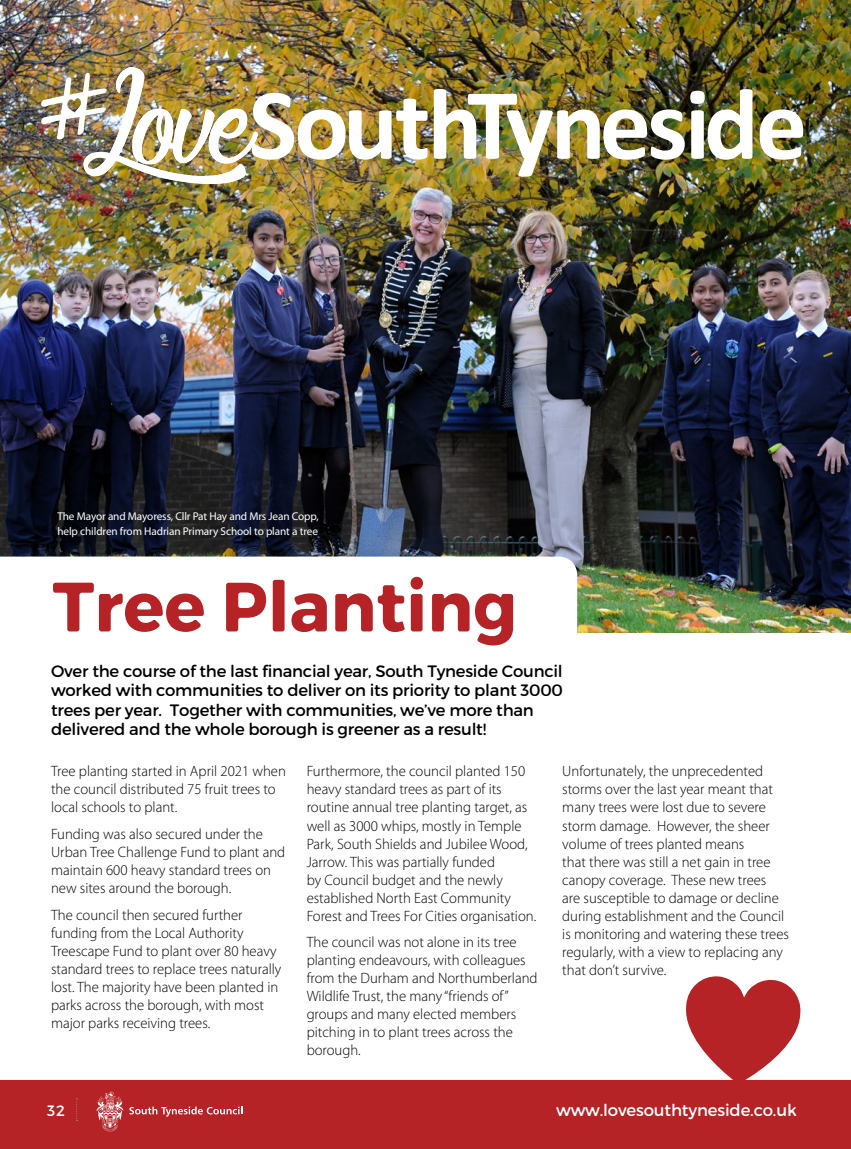
<style>
.page{position:relative;width:851px;height:1149px;background:#fff}
.page>*{position:absolute;margin:0;border:0;box-sizing:border-box;transform-origin:0 0}
.t1{font:69.6px "Trueno Round Bd";color:#b52327}
.t2{font:16.5px/19.5px "Trueno Round";letter-spacing:-.015em;color:#000}
.t3{font:16.5px "Trueno Round";letter-spacing:-.01em;color:#fff}
.t4{font:300 15px/18px "Myriad Pro";color:#000}
.t5{font:15px "Trueno Round";color:#fff}
.t6{font:11.25px/15px "Myriad Pro";letter-spacing:-.01em;color:#fff}
</style>
<div class="page">
<div style="left:0;top:1079px;width:850px;height:69px;background:#b52327"></div>
<img style="left:0;top:0;width:850px;height:632px">
<svg style="left:0;top:556px;width:577px;height:76px"></svg>
<img style="left:433px;top:89px;width:251px;height:88px">
<img style="left:690px;top:89px;width:62px;height:71px">
<img style="left:759px;top:109px;width:44px;height:51px">
<img style="left:41px;top:67px;width:386px;height:117px">
<svg style="left:76px;top:1098px;width:2px;height:22px"></svg>
<svg style="left:129px;top:1106px;width:113px;height:10px"></svg>
<svg style="left:96px;top:1091px;width:27px;height:40px"></svg>
<svg style="left:684px;top:976px;width:117px;height:106px"></svg>
<p class="t6" style="left:57px;top:508px;width:263px">The Mayor and Mayoress, Cllr Pat Hay and Mrs Jean Copp, help children from Hadrian Primary School to plant a tree</p>
<h1 class="t1" style="left:53px;top:563px;width:466px">Tree Planting</h1>
<p class="t2" style="left:51px;top:660px;width:513px">Over the course of the last financial year, South Tyneside Council worked with communities to deliver on its priority to plant 3000 trees per year. Together with communities, we’ve more than delivered and the whole borough is greener as a result!</p>
<p class="t4" style="left:51px;top:762px;width:236px">Tree planting started in April 2021 when the council distributed 75 fruit trees to local schools to plant.</p>
<p class="t4" style="left:51px;top:824px;width:236px">Funding was also secured under the Urban Tree Challenge Fund to plant and maintain 600 heavy standard trees on new sites around the borough.</p>
<p class="t4" style="left:51px;top:905px;width:232px">The council then secured further funding from the Local Authority Treescape Fund to plant over 80 heavy standard trees to replace trees naturally lost. The majority have been planted in parks across the borough, with most major parks receiving trees.</p>
<p class="t4" style="left:562px;top:762px;width:228px">Unfortunately, the unprecedented storms over the last year meant that many trees were lost due to severe storm damage. However, the sheer volume of trees planted means<br>that there was still a net gain in tree canopy coverage. These new trees<br>are susceptible to damage or decline during establishment and the Council is monitoring and watering these trees regularly, with a view to replacing any that don’t survive.</p>
<p class="t4" style="left:306px;top:762px;width:231px">Furthermore, the council planted 150 heavy standard trees as part of its routine annual tree planting target, as well as 3000 whips, mostly in Temple Park, South Shields and Jubilee Wood, Jarrow. This was partially funded<br>by Council budget and the newly established North East Community Forest and Trees For Cities organisation.</p>
<p class="t4" style="left:306px;top:932px;width:232px">The council was not alone in its tree planting endeavours, with colleagues from the Durham and Northumberland<br>Wildlife Trust, the many “friends of” groups and many elected members pitching in to plant trees across the borough.</p>
<p class="t5" style="left:47px;top:1100px;width:19px">32</p>
<p class="t3" style="left:556px;top:1099px;width:242px">www.lovesouthtyneside.co.uk</p>
</div>
